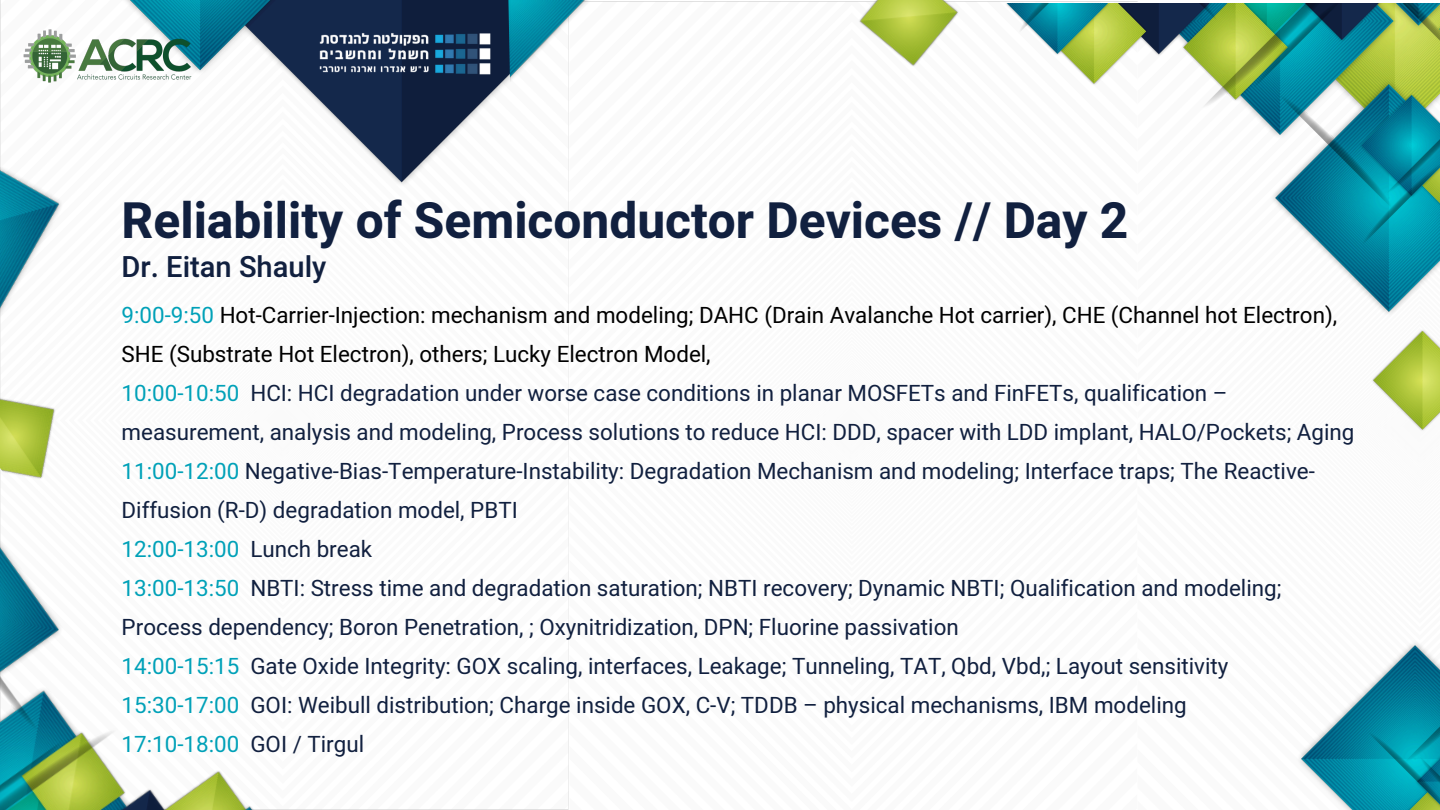
<style>
.page{position:relative;width:1440px;height:810px;background:#fff}
.page>*{position:absolute;margin:0;border:0;box-sizing:border-box;transform-origin:0 0}
.t1{font:700 49.6px "Heebo";color:#11203f}
.t2{font:500 29.1px "Heebo";color:#11203f}
.t3{font:22.4px/39px "Heebo";color:#11203f}
.t4{font:22.4px/39px "Heebo";color:#000}
.t5{font:22.4px "Heebo";color:#00a1b8}
.s1{color:#00a1b8}
</style>
<div class="page">
<img style="left:125px;top:0;width:378px;height:185px">
<img style="left:23px;top:29px;width:169px;height:55px">
<img style="left:1006px;top:3px;width:434px;height:292px">
<img style="left:503px;top:0;width:326px;height:162px">
<img style="left:829px;top:0;width:140px;height:66px">
<img style="left:1299px;top:295px;width:141px;height:515px">
<img style="left:0;top:733px;width:440px;height:77px">
<img style="left:0;top:126px;width:285px;height:607px">
<img style="left:315px;top:32px;width:177px;height:45px">
<p class="t1" style="left:122px;top:186px;width:1008px">Reliability of Semiconductor Devices // Day 2</p>
<p class="t2" style="left:122px;top:247px;width:206px">Dr. Eitan Shauly</p>
<p class="t4" style="left:122px;top:296px;width:1217px"><span class="s1">9:00-9:50</span> Hot-Carrier-Injection: mechanism and modeling; DAHC (Drain Avalanche Hot carrier), CHE (Channel hot Electron),<br>SHE (Substrate Hot Electron), others; Lucky Electron Model,</p>
<p class="t3" style="left:122px;top:374px;width:1107px"><span class="s1">10:00-10:50</span> HCI: HCI degradation under worse case conditions in planar MOSFETs and FinFETs, qualification –</p>
<p class="t3" style="left:122px;top:413px;width:1234px">measurement, analysis and modeling, Process solutions to reduce HCI: DDD, spacer with LDD implant, HALO/Pockets; Aging<br><span class="s1">11:00-12:00</span> Negative-Bias-Temperature-Instability: Degradation Mechanism and modeling; Interface traps; The Reactive-<br>Diffusion (R-D) degradation model, PBTI</p>
<p class="t5" style="left:122px;top:533px;width:119px">12:00-13:00</p>
<p class="t3" style="left:250px;top:530px;width:123px">Lunch break</p>
<p class="t5" style="left:122px;top:572px;width:119px">13:00-13:50</p>
<p class="t3" style="left:122px;top:569px;width:1161px;text-indent:129px">NBTI: Stress time and degradation saturation; NBTI recovery; Dynamic NBTI; Qualification and modeling;<br>Process dependency; Boron Penetration, ; Oxynitridization, DPN; Fluorine passivation<br><span class="s1">14:00-15:15</span></p>
<p class="t3" style="left:250px;top:647px;width:980px">Gate Oxide Integrity: GOX scaling, interfaces, Leakage; Tunneling, TAT, Qbd, Vbd,; Layout sensitivity</p>
<p class="t5" style="left:122px;top:689px;width:119px">15:30-17:00</p>
<p class="t3" style="left:250px;top:686px;width:938px">GOI: Weibull distribution; Charge inside GOX, C-V; TDDB – physical mechanisms, IBM modeling</p>
<p class="t5" style="left:122px;top:728px;width:119px">17:10-18:00</p>
<p class="t3" style="left:250px;top:725px;width:115px">GOI / Tirgul</p>
</div>
